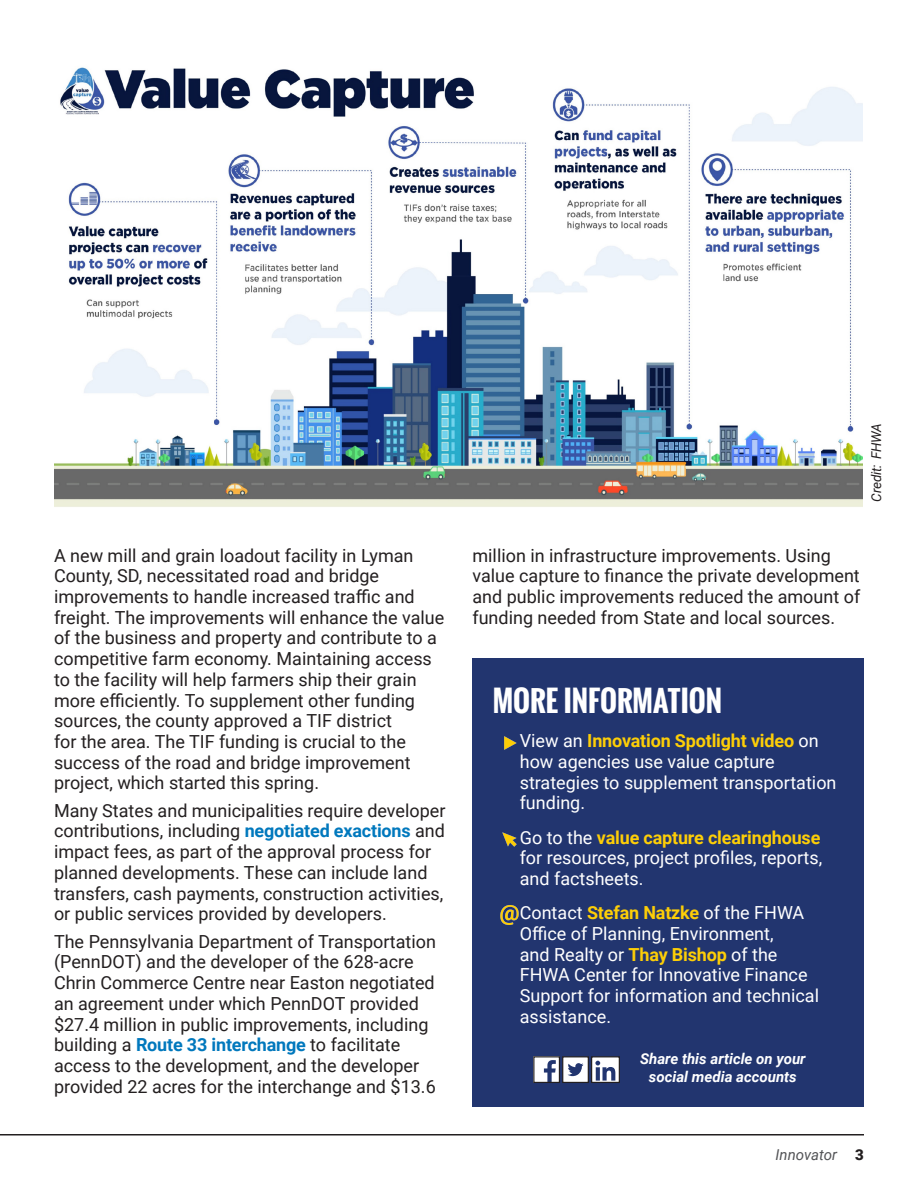
<style>
.page{position:relative;width:918px;height:1188px;background:#fff}
.page>*{position:absolute;margin:0;border:0;box-sizing:border-box;transform-origin:0 0}
.t1{font:700 28.5px "Oswald";color:#fff}
.t2{font:18px/20.7px "Roboto";color:#231f20}
.t3{font:18px/20.7px "Roboto";color:#fff}
.t4{font:italic 700 15px/18px "Roboto";color:#fff;text-align:center}
.t5{font:italic 15px "Roboto";color:#535457}
.t6{font:italic 13.5px "Roboto";letter-spacing:-.02em;color:#231f20}
.s1{font-weight:700;color:#0078bd}
.s2{font-weight:700;color:#fdce07}
.s3{font-weight:900;font-style:normal;color:#231f20}
</style>
<div class="page">
<hr style="left:0;top:1134px;width:864px;height:2px;background:#231f20">
<img style="left:54px;top:67px;width:808px;height:440px">
<div style="left:472px;top:659px;width:392px;height:448px;background:#22356f"></div>
<img style="left:504px;top:736px;width:13px;height:14px">
<img style="left:502px;top:832px;width:15px;height:15px">
<img style="left:500px;top:905px;width:19px;height:20px">
<img style="left:535px;top:1058px;width:23px;height:23px">
<div style="left:533px;top:1056px;width:27px;height:27px;border:1px solid #231f20"></div>
<div style="left:562px;top:1056px;width:27px;height:27px;border:1px solid #231f20"></div>
<svg style="left:563px;top:1057px;width:55px;height:25px"></svg>
<div style="left:591px;top:1056px;width:29px;height:27px;border:1px solid #231f20"></div>
<p class="t2" style="left:54px;top:544px;width:392px">A new mill and grain loadout facility in Lyman County, SD, necessitated road and bridge improvements to handle increased traffic and freight. The improvements will enhance the value of the business and property and contribute to a competitive farm economy. Maintaining access to the facility will help farmers ship their grain more efficiently. To supplement other funding sources, the county approved a TIF district<br>for the area. The TIF funding is crucial to the success of the road and bridge improvement project, which started this spring.</p>
<p class="t2" style="left:54px;top:799px;width:393px">Many States and municipalities require developer contributions, including <span class="s1">negotiated exactions</span> and impact fees, as part of the approval process for planned developments. These can include land transfers, cash payments, construction activities, or public services provided by developers.</p>
<p class="t2" style="left:54px;top:930px;width:384px">The Pennsylvania Department of Transportation (PennDOT) and the developer of the 628-acre Chrin Commerce Centre near Easton negotiated an agreement under which PennDOT provided $27.4 million in public improvements, including building a <span class="s1">Route 33 interchange</span> to facilitate access to the development, and the developer provided 22 acres for the interchange and $13.6</p>
<p class="t6" style="left:867px;top:502px;width:80px;rotate:-90deg">Credit: FHWA</p>
<p class="t2" style="left:472px;top:544px;width:389px">million in infrastructure improvements. Using value capture to finance the private development and public improvements reduced the amount of funding needed from State and local sources.</p>
<h1 class="t1" style="left:493px;top:679px;width:231px">MORE INFORMATION</h1>
<p class="t3" style="left:520px;top:730px;width:318px">View an <span class="s2">Innovation Spotlight video</span> on how agencies use value capture strategies to supplement transportation funding.</p>
<p class="t3" style="left:520px;top:826px;width:304px;text-align:justify">Go to the <span class="s2">value capture clearinghouse </span>for resources, project profiles, reports, and factsheets.</p>
<p class="t3" style="left:520px;top:902px;width:301px">Contact <span class="s2">Stefan Natzke</span> of the FHWA<br>Office of Planning, Environment,<br>and Realty or <span class="s2">Thay Bishop</span> of the<br>FHWA Center for Innovative Finance<br>Support for information and technical assistance.</p>
<p class="t4" style="left:640px;top:1050px;width:167px">Share this article on your social media accounts</p>
<p class="t5" style="left:776px;top:1144px;width:90px">Innovator <span class="s3">3</span></p>
</div>
